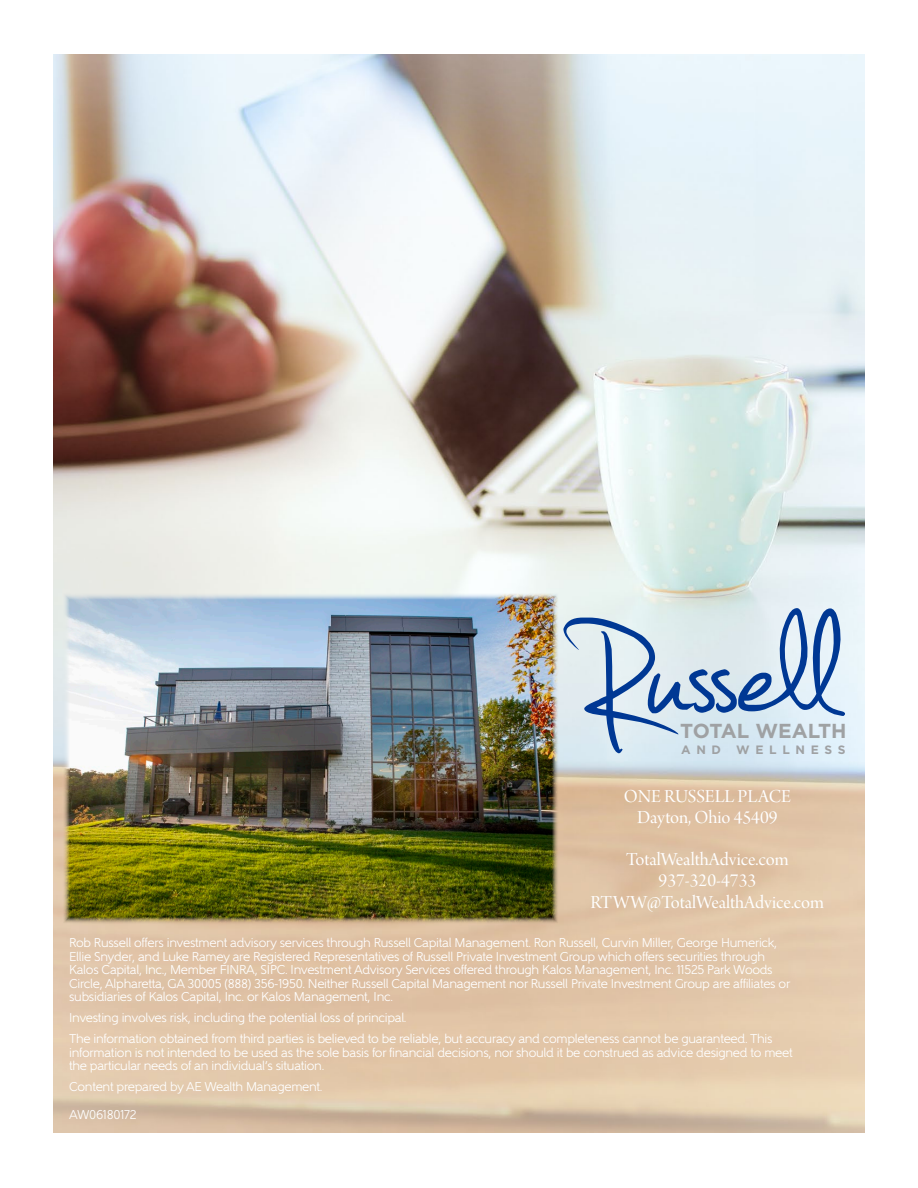
<style>
.page{position:relative;width:918px;height:1188px;background:#fff}
.page>*{position:absolute;margin:0;border:0;box-sizing:border-box;transform-origin:0 0}
.t1{font:700 20.25px "Gotham";color:#9fa1a3}
.t2{font:19.5px "Arno Pro Display";color:#fff}
.t3{font:12.75px/13.5px "Gentleman 500";letter-spacing:-.02em;color:#fff}
.t4{font:700 12.15px "Gotham";letter-spacing:.47em;color:#9fa1a3}
</style>
<div class="page">
<img style="left:54px;top:54px;width:810px;height:1078px">
<img style="left:63px;top:593px;width:496px;height:331px">
<svg style="left:563px;top:608px;width:283px;height:145px"></svg>
<p class="t1" style="left:680px;top:719px;width:168px">TOTAL WEALTH</p>
<p class="t4" style="left:681px;top:743px;width:166px">AND WELLNESS</p>
<p class="t2" style="left:624px;top:786px;width:169px">ONE RUSSELL PLACE</p>
<p class="t2" style="left:637px;top:807px;width:142px">Dayton, Ohio 45409</p>
<p class="t2" style="left:626px;top:849px;width:164px">TotalWealthAdvice.com</p>
<p class="t2" style="left:659px;top:870px;width:99px">937-320-4733</p>
<p class="t2" style="left:591px;top:891px;width:235px">RTWW@TotalWealthAdvice.com</p>
<p class="t3" style="left:69px;top:936px;width:723px">Rob Russell offers investment advisory services through Russell Capital Management. Ron Russell, Curvin Miller, George Humerick, Ellie Snyder, and Luke Ramey are Registered Representatives of Russell Private Investment Group which offers securities through Kalos Capital, Inc., Member FINRA, SIPC. Investment Advisory Services offered through Kalos Management, Inc. 11525 Park Woods Circle, Alpharetta, GA 30005 (888) 356-1950. Neither Russell Capital Management nor Russell Private Investment Group are affiliates or subsidiaries of Kalos Capital, Inc. or Kalos Management, Inc.</p>
<p class="t3" style="left:69px;top:1011px;width:339px">Investing involves risk, including the potential loss of principal.</p>
<p class="t3" style="left:69px;top:1032px;width:725px">The information obtained from third parties is believed to be reliable, but accuracy and completeness cannot be guaranteed. This information is not intended to be used as the sole basis for financial decisions, nor should it be construed as advice designed to meet the particular needs of an individual’s situation.</p>
<p class="t3" style="left:69px;top:1080px;width:255px">Content prepared by A E Wealth Management.</p>
<p class="t3" style="left:69px;top:1108px;width:69px">AW06180172</p>
</div>
